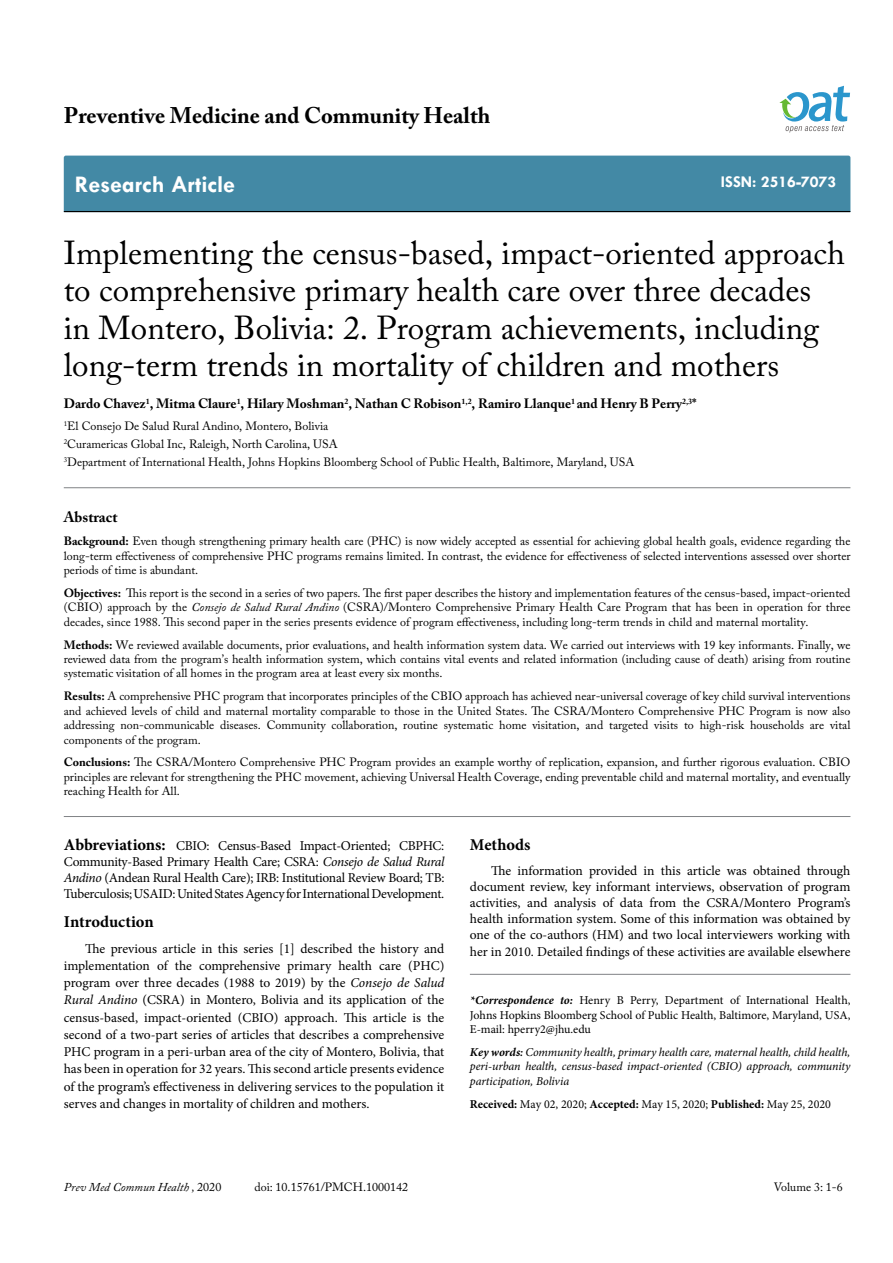
<style>
.page{position:relative;width:893px;height:1263px;background:#fff}
.page>*{position:absolute;margin:0;border:0;box-sizing:border-box;transform-origin:0 0}
.t1{font:33px/37.5px "Adobe Caslon Pro";color:#000}
.t2{font:700 24px "Tw Cen";color:#fff}
.t3{font:700 22.5px "Adobe Caslon Pro";color:#000}
.t4{font:700 16.5px "Minion Pro";color:#000}
.t5{font:700 16.5px "Tw Cen";color:#fff}
.t6{font:700 15px "Adobe Caslon Pro";color:#000}
.t7{font:13.5px/17.2px "Minion Pro";letter-spacing:-.01em;color:#000;text-align:justify}
.t8{font:700 13.5px "Adobe Caslon Pro";color:#000}
.t9{font:12px/14.4px "Adobe Caslon Pro";color:#000;text-align:justify}
.t10{font:12px/14.4px "Minion Pro";color:#000;text-align:justify}
.t11{font:italic 12px/14.4px "Minion Pro";letter-spacing:-.01em;color:#000;text-align:justify}
.t12{font:italic 12px "Adobe Caslon Pro";color:#000}
.s1{font-weight:700}
.s2{font-style:italic}
.s3{font-weight:700;font-size:16.5px}
.s4{font-weight:700;font-style:italic}
.s5{font-weight:600}
.s6{font-style:normal}
</style>
<div class="page">
<div style="left:64px;top:156px;width:786px;height:55px;background:#4389a5"></div>
<hr style="left:64px;top:211px;width:786px;height:1px;background:#000">
<svg style="left:779px;top:86px;width:71px;height:47px"></svg>
<hr style="left:64px;top:487px;width:786px;height:1px;background:#808285">
<hr style="left:64px;top:816px;width:786px;height:1px;background:#808285">
<hr style="left:470px;top:974px;width:380px;height:1px;background:#808285">
<h3 class="t3" style="left:64px;top:102px;width:428px">Preventive Medicine and Community Health</h3>
<h2 class="t2" style="left:75px;top:170px;width:162px">Research Article</h2>
<h3 class="t5" style="left:721px;top:172px;width:117px">ISSN: 2516-7073</h3>
<h1 class="t1" style="left:64px;top:233px;width:783px">Implementing the census-based, impact-oriented approach to comprehensive primary health care over three decades in Montero, Bolivia: 2. Program achievements, including long-term trends in mortality of children and mothers</h1>
<p class="t8" style="left:64px;top:396px;width:634px">Dardo Chavez<sup>1</sup>, Mitma Claure<sup>1</sup>, Hilary Moshman<sup>2</sup>, Nathan C Robison<sup>1,2</sup>, Ramiro Llanque<sup>1</sup> and Henry B Perry<sup>2,3</sup>*</p>
<p class="t9" style="left:64px;top:417px;width:572px;line-height:18px;text-align:left"><sup>1</sup>El Consejo De Salud Rural Andino, Montero, Bolivia<br><sup>2</sup>Curamericas Global Inc, Raleigh, North Carolina, USA<br><sup>3</sup>Department of International Health, Johns Hopkins Bloomberg School of Public Health, Baltimore, Maryland, USA</p>
<p class="t6" style="left:64px;top:508px;width:55px">Abstract</p>
<p class="t9" style="left:64px;top:534px;width:788px"><span class="s1">Background:</span> Even though strengthening primary health care (PHC) is now widely accepted as essential for achieving global health goals, evidence regarding the long-term effectiveness of comprehensive PHC programs remains limited. In contrast, the evidence for effectiveness of selected interventions assessed over shorter periods of time is abundant.</p>
<p class="t9" style="left:64px;top:585px;width:788px"><span class="s1">Objectives:</span> This report is the second in a series of two papers. The first paper describes the history and implementation features of the census-based, impact-oriented (CBIO) approach by the <span class="s2">Consejo de Salud Rural Andino</span> (CSRA)/Montero Comprehensive Primary Health Care Program that has been in operation for three decades, since 1988. This second paper in the series presents evidence of program effectiveness, including long-term trends in child and maternal mortality.</p>
<p class="t9" style="left:64px;top:637px;width:788px"><span class="s1">Methods:</span> We reviewed available documents, prior evaluations, and health information system data. We carried out interviews with 19 key informants. Finally, we reviewed data from the program’s health information system, which contains vital events and related information (including cause of death) arising from routine systematic visitation of all homes in the program area at least every six months.</p>
<p class="t9" style="left:64px;top:689px;width:788px"><span class="s1">Results:</span> A comprehensive PHC program that incorporates principles of the CBIO approach has achieved near-universal coverage of key child survival interventions and achieved levels of child and maternal mortality comparable to those in the United States. The CSRA/Montero Comprehensive PHC Program is now also addressing non-communicable diseases. Community collaboration, routine systematic home visitation, and targeted visits to high-risk households are vital components of the program.</p>
<p class="t9" style="left:64px;top:755px;width:788px"><span class="s1">Conclusions:</span> The CSRA/Montero Comprehensive PHC Program provides an example worthy of replication, expansion, and further rigorous evaluation. CBIO principles are relevant for strengthening the PHC movement, achieving Universal Health Coverage, ending preventable child and maternal mortality, and eventually reaching Health for All.</p>
<p class="t7" style="left:64px;top:837px;width:382px;line-height:16.2px"><span class="s3">Abbreviations:</span> CBIO: Census-Based Impact-Oriented; CBPHC:<br>Community-Based Primary Health Care; CSRA: <span class="s2">Consejo de Salud Rural Andino</span> (Andean Rural Health Care); IRB: Institutional Review Board; TB:<br>Tuberculosis; USAID: United States Agency for International Development.</p>
<h3 class="t4" style="left:64px;top:910px;width:91px">Introduction</h3>
<p class="t7" style="left:64px;top:940px;width:382px;text-indent:21px">The previous article in this series [1] described the history and implementation of the comprehensive primary health care (PHC) program over three decades (1988 to 2019) by the <span class="s2">Consejo de Salud Rural Andino</span> (CSRA) in Montero, Bolivia and its application of the census-based, impact-oriented (CBIO) approach. This article is the second of a two-part series of articles that describes a comprehensive PHC program in a peri-urban area of the city of Montero, Bolivia, that has been in operation for 32 years. This second article presents evidence of the program’s effectiveness in delivering services to the population it serves and changes in mortality of children and mothers.</p>
<h3 class="t4" style="left:470px;top:833px;width:62px">Methods</h3>
<p class="t7" style="left:470px;top:862px;width:382px;line-height:16.2px;text-indent:21px">The information provided in this article was obtained through document review, key informant interviews, observation of program activities, and analysis of data from the CSRA/Montero Program’s health information system. Some of this information was obtained by one of the co-authors (HM) and two local interviewers working with her in 2010. Detailed findings of these activities are available elsewhere</p>
<p class="t10" style="left:470px;top:993px;width:382px"><span class="s4">*Correspondence to:</span> Henry B Perry, Department of International Health, Johns Hopkins Bloomberg School of Public Health, Baltimore, Maryland, USA, E-mail: hperry2@jhu.edu</p>
<p class="t11" style="left:470px;top:1045px;width:382px"><span class="s1">Key words</span><span class="s5">:</span> Community health, primary health care, maternal health, child health, peri-urban health, census-based impact-oriented (CBIO) approach, community participation, Bolivia</p>
<p class="t10" style="left:470px;top:1097px;width:363px"><span class="s1">Received:</span> May 02, 2020; <span class="s1">Accepted:</span> May 15, 2020; <span class="s1">Published:</span> May 25, 2020</p>
<p class="t12" style="left:64px;top:1180px;width:159px">Prev Med Commun Health , <span class="s6">2020</span></p>
<p class="t9" style="left:254px;top:1180px;width:155px">doi: 10.15761/PMCH.1000142</p>
<p class="t9" style="left:774px;top:1180px;width:71px">Volume 3: 1-6</p>
</div>
